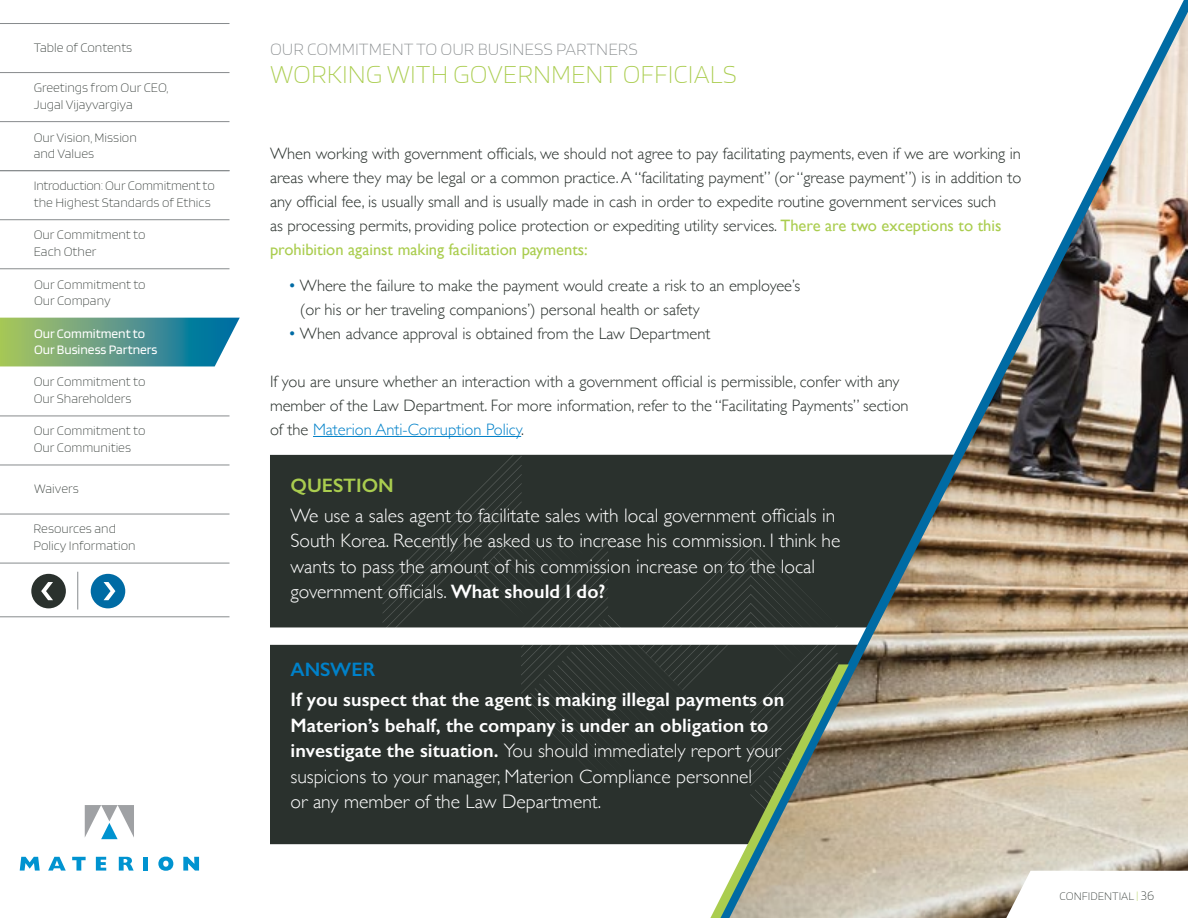
<style>
.page{position:relative;width:1188px;height:918px;background:#fff}
.page>*{position:absolute;margin:0;border:0;box-sizing:border-box;transform-origin:0 0}
.t1{font:200 27px "Blinker";color:#aacd4f}
.t2{font:600 19.5px/25.5px "Gill Sans";color:#fff}
.t3{font:300 19.5px/25.5px "Gill Sans";color:#fff}
.t4{font:600 19.5px "Gill Sans";color:#aacd4f}
.t5{font:600 19.5px "Gill Sans";color:#0081c9}
.t6{font:200 18px "Blinker";color:#878b8d}
.t7{font:300 16.5px/24px "Gill Sans";color:#2a312d}
.t8{font:200 13.5px/16.5px "Blinker";color:#2a312d}
.t9{font:13.5px/16.5px "Blinker";color:#fff}
.t10{font:200 12px "Blinker";color:#2a312d}
.s1{font-weight:400;color:#aacd4f}
.s2{color:#006ba4}
.s3{color:#0081c9}
.s4{font-weight:600}
.s5{font-weight:300}
.s6{color:#aacd4f}
.s7{font-size:13.5px}
</style>
<div class="page">
<svg style="left:85px;top:805px;width:49px;height:34px"></svg>
<svg style="left:20px;top:857px;width:20px;height:14px"></svg>
<svg style="left:48px;top:857px;width:18px;height:14px"></svg>
<svg style="left:72px;top:857px;width:14px;height:14px"></svg>
<svg style="left:96px;top:857px;width:10px;height:14px"></svg>
<svg style="left:119px;top:857px;width:15px;height:14px"></svg>
<div style="left:143px;top:857px;width:5px;height:14px;background:#0093d0"></div>
<svg style="left:158px;top:857px;width:15px;height:14px"></svg>
<svg style="left:183px;top:857px;width:16px;height:14px"></svg>
<hr style="left:313px;top:436px;width:208px;height:1px;background:#0081c9">
<div style="left:270px;top:455px;width:112px;height:172px;background:#2a312d"></div>
<div style="left:270px;top:645px;width:112px;height:199px;background:#2a312d"></div>
<svg style="left:888px;top:0;width:300px;height:918px"></svg>
<svg style="left:382px;top:454px;width:506px;height:464px;background:#595e58"></svg>
<hr style="left:0;top:219px;width:230px;height:1px;background:#878b8d">
<hr style="left:0;top:269px;width:230px;height:1px;background:#878b8d">
<hr style="left:0;top:416px;width:230px;height:1px;background:#878b8d">
<hr style="left:0;top:465px;width:230px;height:1px;background:#878b8d">
<hr style="left:0;top:514px;width:230px;height:1px;background:#878b8d">
<hr style="left:0;top:563px;width:230px;height:1px;background:#878b8d">
<div style="left:31px;top:574px;width:35px;height:34px;background:#2a312d;border-radius:50%"></div>
<svg style="left:41px;top:582px;width:12px;height:18px"></svg>
<div style="left:91px;top:574px;width:34px;height:34px;background:#006ba4;border-radius:50%"></div>
<svg style="left:104px;top:582px;width:11px;height:18px"></svg>
<hr style="left:0;top:617px;width:230px;height:1px;background:#878b8d">
<hr style="left:78px;top:572px;width:1px;height:38px;background:#878b8d">
<hr style="left:0;top:23px;width:230px;height:1px;background:#878b8d">
<hr style="left:0;top:72px;width:230px;height:1px;background:#878b8d">
<hr style="left:0;top:121px;width:230px;height:1px;background:#878b8d">
<hr style="left:0;top:170px;width:230px;height:1px;background:#878b8d">
<svg style="left:0;top:318px;width:240px;height:48px;background:#619f8b"></svg>
<svg style="left:1006px;top:871px;width:182px;height:47px"></svg>
<p class="t8" style="left:34px;top:39px;width:100px">Table of Contents</p>
<p class="t8" style="left:34px;top:80px;width:136px">Greetings from Our CEO,<br>Jugal Vijayvargiya</p>
<p class="t8" style="left:34px;top:129px;width:105px">Our Vision, Mission and Values</p>
<p class="t8" style="left:34px;top:178px;width:183px">Introduction: Our Commitment to the Highest Standards of Ethics</p>
<p class="t8" style="left:34px;top:227px;width:113px">Our Commitment to<br>Each Other</p>
<p class="t8" style="left:34px;top:276px;width:113px">Our Commitment to<br>Our Company</p>
<p class="t9" style="left:34px;top:325px;width:125px">Our Commitment to<br>Our Business Partners</p>
<p class="t8" style="left:34px;top:374px;width:113px">Our Commitment to<br>Our Shareholders</p>
<p class="t8" style="left:34px;top:423px;width:113px">Our Commitment to<br>Our Communities</p>
<p class="t8" style="left:34px;top:481px;width:46px">Waivers</p>
<p class="t8" style="left:33px;top:521px;width:104px">Resources and<br>Policy Information</p>
<p class="t6" style="left:270px;top:40px;width:369px">OUR COMMITMENT TO OUR BUSINESS PARTNERS</p>
<h1 class="t1" style="left:270px;top:61px;width:468px">WORKING WITH GOVERNMENT OFFICIALS</h1>
<p class="t7" style="left:270px;top:141px;width:753px">When working with government officials, we should not agree to pay facilitating payments, even if we are working in areas where they may be legal or a common practice. A “facilitating payment” (or “grease payment”) is in addition to any official fee, is usually small and is usually made in cash in order to expedite routine government services such<br>as processing permits, providing police protection or expediting utility services. <span class="s1">There are two exceptions to this prohibition against making facilitation payments:</span></p>
<p class="t7" style="left:300px;top:273px;width:502px;text-indent:-12px"><span class="s2">•</span> Where the failure to make the payment would create a risk to an employee’s (or his or her traveling companions’) personal health or safety</p>
<p class="t7" style="left:288px;top:321px;width:424px"><span class="s2">•</span> When advance approval is obtained from the Law Department</p>
<p class="t7" style="left:270px;top:369px;width:640px">If you are unsure whether an interaction with a government official is permissible, confer with any member of the Law Department. For more information, refer to the “Facilitating Payments” section of the <span class="s3">Materion Anti-Corruption Policy</span>.</p>
<p class="t4" style="left:291px;top:473px;width:105px">QUESTION</p>
<p class="t3" style="left:291px;top:502px;width:551px">We use a sales agent to facilitate sales with local government officials in South Korea. Recently he asked us to increase his commission. I think he wants to pass the amount of his commission increase on to the local government officials. <span class="s4">What should I do?</span></p>
<p class="t5" style="left:291px;top:658px;width:86px">ANSWER</p>
<p class="t2" style="left:291px;top:687px;width:495px">If you suspect that the agent is making illegal payments on Materion’s behalf, the company is under an obligation to investigate the situation. <span class="s5">You should immediately report your suspicions to your manager, Materion Compliance personnel<br>or any member of the Law Department.</span></p>
<p class="t10" style="left:1060px;top:890px;width:96px">CONFIDENTIAL <span class="s6">|</span> <span class="s7">36</span></p>
</div>
